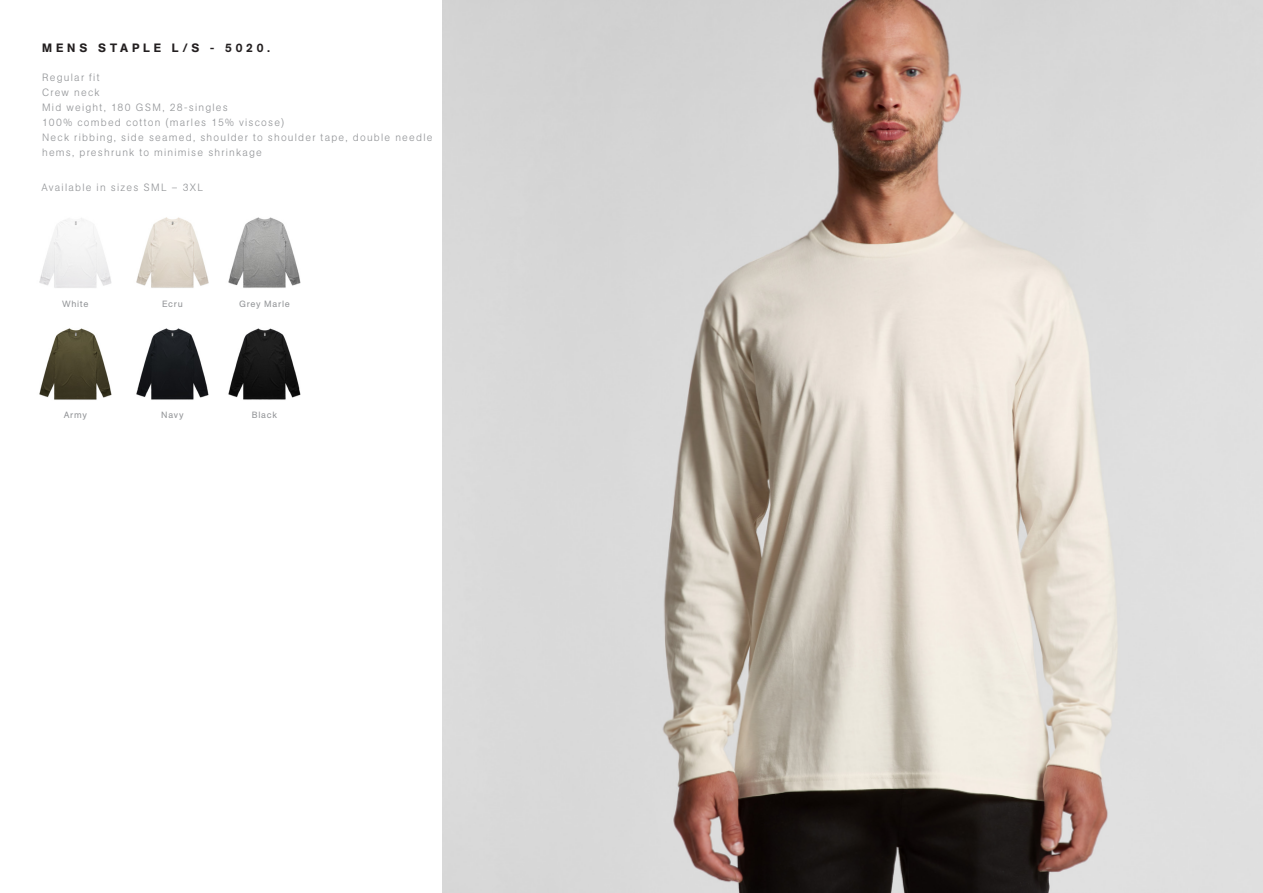
<style>
.page{position:relative;width:1263px;height:893px;background:#fff}
.page>*{position:absolute;margin:0;border:0;box-sizing:border-box;transform-origin:0 0}
.t1{font:500 12px "AG Book Pro";letter-spacing:.32em;color:#231f20}
.t2{font:300 10.5px/15px "AG Book Pro";letter-spacing:.115em;color:#939598}
.t3{font:9px "AG Book Pro";letter-spacing:.075em;color:#939598}
</style>
<div class="page">
<img style="left:442px;top:0;width:821px;height:893px">
<img style="left:228px;top:328px;width:73px;height:72px">
<img style="left:39px;top:218px;width:73px;height:70px">
<img style="left:39px;top:328px;width:73px;height:72px">
<img style="left:136px;top:328px;width:73px;height:72px">
<img style="left:136px;top:217px;width:73px;height:71px">
<img style="left:228px;top:217px;width:73px;height:71px">
<p class="t1" style="left:42px;top:40px;width:230px">MENS STAPLE L/S - 5020.</p>
<p class="t2" style="left:42px;top:69px;width:59px">Regular fit</p>
<p class="t2" style="left:42px;top:84px;width:59px">Crew neck</p>
<p class="t2" style="left:42px;top:99px;width:187px">Mid weight, 180 GSM, 28-singles</p>
<p class="t2" style="left:42px;top:114px;width:244px">100% combed cotton (marles 15% viscose)</p>
<p class="t2" style="left:42px;top:129px;width:392px">Neck ribbing, side seamed, shoulder to shoulder tape, double needle hems, preshrunk to minimise shrinkage</p>
<p class="t2" style="left:42px;top:179px;width:163px">Available in sizes SML – 3XL</p>
<p class="t3" style="left:62px;top:298px;width:28px">White</p>
<p class="t3" style="left:64px;top:409px;width:25px">Army</p>
<p class="t3" style="left:162px;top:298px;width:22px">Ecru</p>
<p class="t3" style="left:239px;top:298px;width:52px">Grey Marle</p>
<p class="t3" style="left:161px;top:409px;width:24px">Navy</p>
<p class="t3" style="left:252px;top:409px;width:27px">Black</p>
</div>
